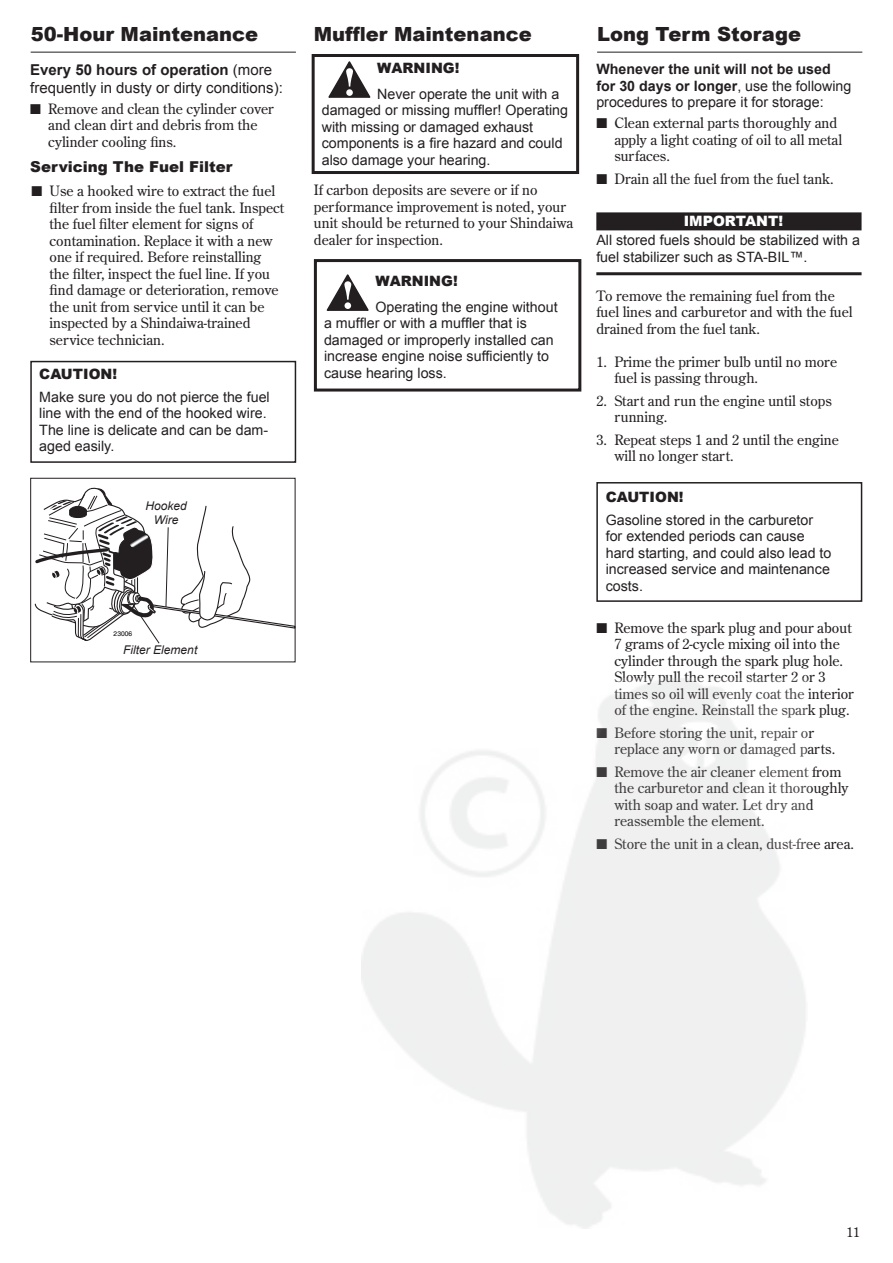
<style>
.page{position:relative;width:893px;height:1263px;background:#fff}
.page>*{position:absolute;margin:0;border:0;box-sizing:border-box;transform-origin:0 0}
.t1{font:900 19.5px "Arial";color:#231f20}
.t2{font:15px/18px "Arial";color:#231f20}
.t3{font:900 15px "Arial";color:#231f20}
.t4{font:14.25px/16.5px "Century Old Style Std";color:#231f20}
.t5{font:14.25px/16.5px "Arial";color:#231f20}
.t6{font:900 14.25px "Arial";color:#231f20}
.t7{font:900 14.25px "Arial";color:#fff}
.t8{font:13.5px "Century Old Style Std";color:#231f20}
.t9{font:italic 12px/14.2px "Arial";color:#231f20;text-align:center}
.t10{font:6.6px "Helvetica";color:#000}
.s1{font-weight:700}
</style>
<div class="page">
<hr style="left:31px;top:52px;width:265px;height:1px;background:#231f20">
<div style="left:30px;top:361px;width:266px;height:102px;border:2px solid #231f20"></div>
<div style="left:30px;top:478px;width:265px;height:184px;border:1px solid #231f20"></div>
<svg style="left:34px;top:487px;width:261px;height:157px"></svg>
<svg style="left:328px;top:61px;width:42px;height:36px"></svg>
<div style="left:312px;top:54px;width:267px;height:120px;border:3px solid #231f20"></div>
<svg style="left:327px;top:274px;width:42px;height:36px"></svg>
<div style="left:314px;top:259px;width:267px;height:132px;border:3px solid #231f20"></div>
<hr style="left:597px;top:52px;width:265px;height:1px;background:#231f20">
<div style="left:596px;top:212px;width:265px;height:18px;background:#231f20"></div>
<hr style="left:596px;top:272px;width:265px;height:3px;background:#231f20">
<div style="left:596px;top:482px;width:266px;height:120px;border:2px solid #231f20"></div>
<h1 class="t1" style="left:31px;top:20px;width:229px">50-Hour Maintenance</h1>
<p class="t2" style="left:30px;top:61px;width:254px"><span class="s1">Every 50 hours of operation</span> (more frequently in dusty or dirty conditions):</p>
<p class="t4" style="left:48px;top:100px;width:227px;text-indent:-18px">■ Remove and clean the cylinder cover and clean dirt and debris from the cylinder cooling fins.</p>
<p class="t3" style="left:30px;top:155px;width:204px">Servicing The Fuel Filter</p>
<p class="t4" style="left:50px;top:183px;width:236px;text-indent:-18px">■ Use a hooked wire to extract the fuel filter from inside the fuel tank. Inspect the fuel filter element for signs of contamination. Replace it with a new one if required. Before reinstalling the filter, inspect the fuel line. If you find damage or deterioration, remove the unit from service until it can be inspected by a Shindaiwa-trained service technician.</p>
<p class="t6" style="left:39px;top:364px;width:79px">CAUTION!</p>
<p class="t5" style="left:39px;top:389px;width:232px">Make sure you do not pierce the fuel line with the end of the hooked wire.<br>The line is delicate and can be dam&shy;aged easily.</p>
<p class="t9" style="left:146px;top:499px;width:43px">Hooked<br>Wire</p>
<p class="t10" style="left:114px;top:630px;width:20px">23006</p>
<p class="t9" style="left:123px;top:643px;width:76px">Filter Element</p>
<h1 class="t1" style="left:314px;top:20px;width:219px">Muffler Maintenance</h1>
<p class="t6" style="left:377px;top:58px;width:84px">WARNING!</p>
<p class="t5" style="left:322px;top:86px;width:248px;text-indent:55px">Never operate the unit with a damaged or missing muffler! Operating with missing or damaged exhaust components is a fire hazard and could also damage your hearing.</p>
<p class="t4" style="left:314px;top:182px;width:261px">If carbon deposits are severe or if no performance improvement is noted, your unit should be returned to your Shindaiwa dealer for inspection.</p>
<p class="t6" style="left:375px;top:271px;width:84px">WARNING!</p>
<p class="t5" style="left:324px;top:299px;width:235px;text-indent:51px">Operating the engine without a muffler or with a muffler that is damaged or improperly installed can increase engine noise sufficiently to cause hearing loss.</p>
<h1 class="t1" style="left:597px;top:20px;width:206px">Long Term Storage</h1>
<p class="t5" style="left:596px;top:61px;width:257px"><span class="s1">Whenever the unit will not be used for 30 days or longer</span>, use the following procedures to prepare it for storage:</p>
<p class="t4" style="left:614px;top:115px;width:229px;text-indent:-18px">■ Clean external parts thoroughly and apply a light coating of oil to all metal surfaces.</p>
<p class="t4" style="left:596px;top:170px;width:239px">■ Drain all the fuel from the fuel tank.</p>
<p class="t7" style="left:684px;top:210px;width:101px">IMPORTANT!</p>
<p class="t5" style="left:596px;top:232px;width:265px">All stored fuels should be stabilized with a fuel stabilizer such as STA-BIL™.</p>
<p class="t4" style="left:596px;top:287px;width:258px">To remove the remaining fuel from the fuel lines and carburetor and with the fuel drained from the fuel tank.</p>
<p class="t4" style="left:614px;top:353px;width:224px;text-indent:-18px">1. Prime the primer bulb until no more fuel is passing through.</p>
<p class="t4" style="left:614px;top:392px;width:219px;text-indent:-18px">2. Start and run the engine until stops running.</p>
<p class="t4" style="left:614px;top:431px;width:226px;text-indent:-18px">3. Repeat steps 1 and 2 until the engine will no longer start.</p>
<p class="t6" style="left:606px;top:487px;width:79px">CAUTION!</p>
<p class="t5" style="left:606px;top:512px;width:227px">Gasoline stored in the carburetor for extended periods can cause hard starting, and could also lead to increased service and maintenance costs.</p>
<p class="t4" style="left:614px;top:619px;width:241px;text-indent:-18px">■ Remove the spark plug and pour about 7 grams of 2-cycle mixing oil into the cylinder through the spark plug hole.<br>Slowly pull the recoil starter 2 or 3 times so oil will evenly coat the interior of the engine. Reinstall the spark plug.</p>
<p class="t4" style="left:614px;top:724px;width:222px;text-indent:-18px">■ Before storing the unit, repair or replace any worn or damaged parts.</p>
<p class="t4" style="left:614px;top:763px;width:236px;text-indent:-18px">■ Remove the air cleaner element from the carburetor and clean it thoroughly with soap and water. Let dry and reassemble the element.</p>
<p class="t4" style="left:596px;top:835px;width:259px">■ Store the unit in a clean, dust-free area.</p>
<p class="t8" style="left:846px;top:1223px;width:15px">11</p>
</div>
